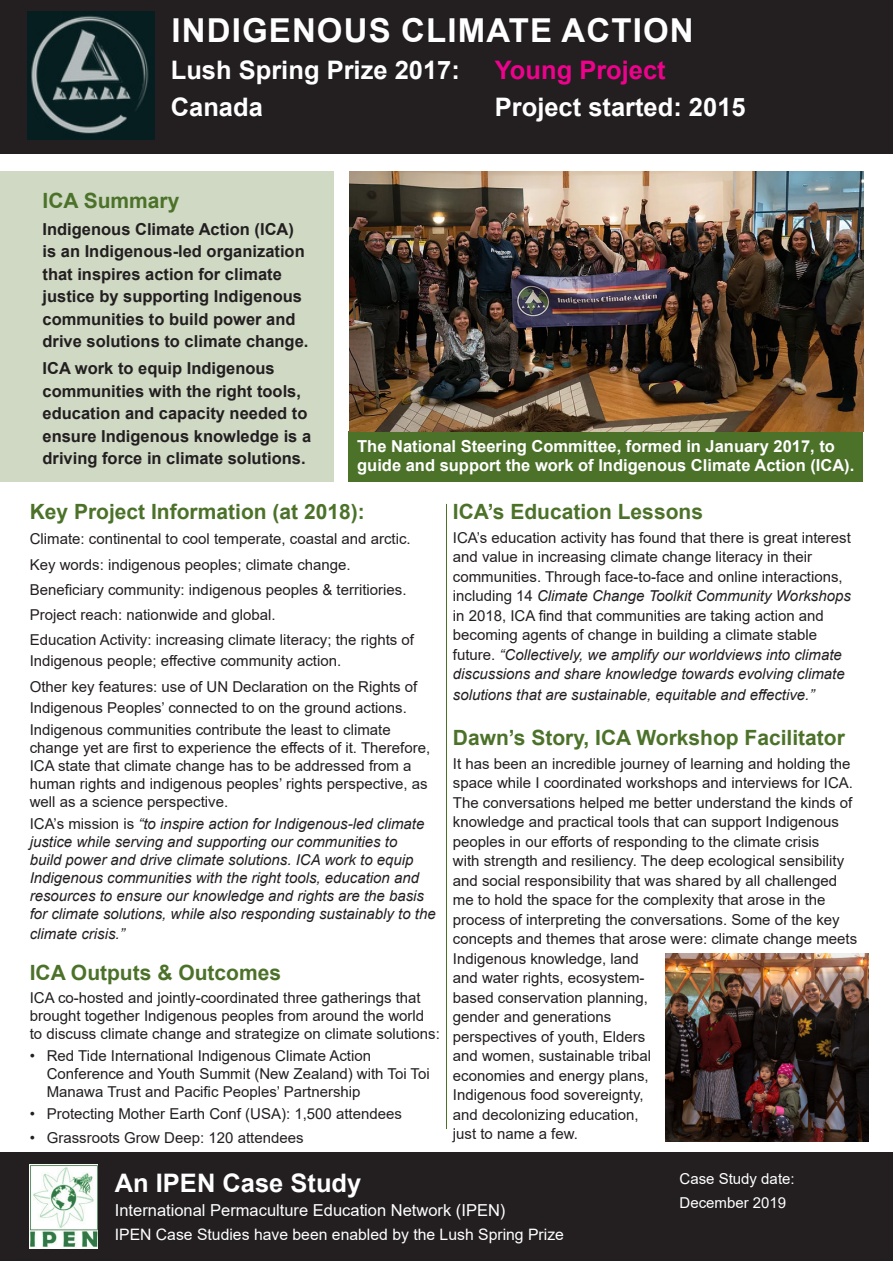
<style>
.page{position:relative;width:893px;height:1263px;background:#fff}
.page>*{position:absolute;margin:0;border:0;box-sizing:border-box;transform-origin:0 0}
.t1{font:700 33px "Arial";letter-spacing:.035em;color:#fff}
.t2{font:700 25.5px "Arial";color:#fff}
.t3{font:700 25.5px "Arial";color:#ed028c}
.t4{font:700 21px "Arial";color:#4c722a}
.project_summary{font:700 16.5px/22.5px "Arial";color:#231f20}
.project_summary-2{font:700 16.5px/19.5px "Arial";color:#fff}
.t5{font:16.5px "Arial";color:#fff}
.t6{font:15.75px "Arial";color:#fff}
.body{font:15px/19.5px "Arial";color:#231f20}
.project_summary-3{font:15px/18px "Arial";color:#231f20}
.project_summary-4{font:italic 15px/18px "Arial";color:#231f20}
.bulleted{font:15px/18px "Arial";color:#231f20}
.body-2{font:italic 15px "Arial";color:#231f20}
.body-3{font:15px "Arial";color:#fff}
.s1{font-style:normal}
.s2{font-style:italic}
</style>
<div class="page">
<div style="left:0;top:0;width:893px;height:153px;background:#231f20"></div>
<div style="left:0;top:1152px;width:893px;height:109px;background:#231f20"></div>
<div style="left:0;top:171px;width:333px;height:311px;background:#cfd9c4"></div>
<div style="left:349px;top:431px;width:514px;height:51px;background:#4c722a"></div>
<img style="left:30px;top:1165px;width:68px;height:83px">
<hr style="left:446px;top:504px;width:1px;height:625px;background:#4c722a">
<img style="left:28px;top:12px;width:127px;height:127px">
<img style="left:349px;top:171px;width:514px;height:260px">
<img style="left:665px;top:953px;width:203px;height:188px">
<p class="t1" style="left:171px;top:7px;width:524px">INDIGENOUS CLIMATE ACTION</p>
<p class="t2" style="left:171px;top:52px;width:291px">Lush Spring Prize 2017:</p>
<p class="t3" style="left:495px;top:52px;width:172px">Young Project</p>
<p class="t2" style="left:171px;top:89px;width:94px">Canada</p>
<p class="t2" style="left:495px;top:89px;width:252px">Project started: 2015</p>
<p class="t4" style="left:43px;top:186px;width:138px">ICA Summary</p>
<p class="project_summary" style="left:43px;top:218px;width:267px">Indigenous Climate Action (ICA) is an Indigenous-led organization that inspires action for climate justice by supporting Indigenous communities to build power and drive solutions to climate change.</p>
<p class="project_summary" style="left:43px;top:357px;width:270px">ICA work to equip Indigenous communities with the right tools, education and capacity needed to ensure Indigenous knowledge is a driving force in climate solutions.</p>
<p class="project_summary-2" style="left:357px;top:436px;width:499px">The National Steering Committee, formed in January 2017, to guide and support the work of Indigenous Climate Action (ICA).</p>
<p class="t4" style="left:30px;top:497px;width:336px">Key Project Information (at 2018):</p>
<p class="body" style="left:30px;top:529px;width:382px">Climate: continental to cool temperate, coastal and arctic.</p>
<p class="body" style="left:30px;top:555px;width:322px">Key words: indigenous peoples; climate change.</p>
<p class="body" style="left:30px;top:580px;width:378px">Beneficiary community: indigenous peoples &amp; territiories.</p>
<p class="body" style="left:30px;top:605px;width:247px">Project reach: nationwide and global.</p>
<p class="body" style="left:30px;top:630px;width:386px;line-height:21px">Education Activity: increasing climate literacy; the rights of<br>Indigenous people; effective community action.</p>
<p class="project_summary-3" style="left:30px;top:676px;width:389px;line-height:21px">Other key features: use of UN Declaration on the Rights of<br>Indigenous Peoples’ connected to on the ground actions.</p>
<p class="project_summary-3" style="left:30px;top:721px;width:402px">Indigenous communities contribute the least to climate change yet are first to experience the effects of it. Therefore, ICA state that climate change has to be addressed from a human rights and indigenous peoples’ rights perspective, as well as a science perspective.</p>
<p class="project_summary-4" style="left:30px;top:815px;width:408px"><span class="s1">ICA’s mission is</span> “to inspire action for Indigenous-led climate justice while serving and supporting our communities to<br>build power and drive climate solutions. ICA work to equip Indigenous communities with the right tools, education and resources to ensure our knowledge and rights are the basis for climate solutions, while also responding sustainably to the</p>
<p class="project_summary-4" style="left:30px;top:925px;width:96px">climate crisis.”</p>
<p class="t4" style="left:30px;top:958px;width:253px">ICA Outputs &amp; Outcomes</p>
<p class="bulleted" style="left:30px;top:988px;width:412px">ICA co-hosted and jointly-coordinated three gatherings that brought together Indigenous peoples from around the world to discuss climate change and strategize on climate solutions:</p>
<p class="body" style="left:47px;top:1046px;width:384px;line-height:18px;text-indent:-17px">• Red Tide International Indigenous Climate Action<br>Conference and Youth Summit (New Zealand) with Toi Toi<br>Manawa Trust and Pacific Peoples’ Partnership</p>
<p class="body" style="left:30px;top:1104px;width:374px">• Protecting Mother Earth Conf (USA): 1,500 attendees</p>
<p class="body" style="left:30px;top:1128px;width:275px">• Grassroots Grow Deep: 120 attendees</p>
<p class="t4" style="left:453px;top:497px;width:252px">ICA’s Education Lessons</p>
<p class="body" style="left:453px;top:528px;width:399px">ICA’s education activity has found that there is great interest and value in increasing climate change literacy in their communities. Through face-to-face and online interactions, including 14 <span class="s2">Climate Change Toolkit Community Workshops </span>in 2018, ICA find that communities are taking action and becoming agents of change in building a climate stable future. <span class="s2">“Collectively, we amplify our worldviews into climate discussions and share knowledge towards evolving climate</span></p>
<p class="body-2" style="left:453px;top:685px;width:363px">solutions that are sustainable, equitable and effective.”</p>
<p class="t4" style="left:453px;top:723px;width:394px">Dawn’s Story, ICA Workshop Facilitator</p>
<p class="body" style="left:453px;top:754px;width:406px">It has been an incredible journey of learning and holding the space while I coordinated workshops and interviews for ICA.<br>The conversations helped me better understand the kinds of knowledge and practical tools that can support Indigenous peoples in our efforts of responding to the climate crisis<br>with strength and resiliency. The deep ecological sensibility and social responsibility that was shared by all challenged me to hold the space for the complexity that arose in the process of interpreting the conversations. Some of the key concepts and themes that arose were: climate change meets Indigenous knowledge, land<br>and water rights, ecosystem-<br>based conservation planning,<br>gender and generations<br>perspectives of youth, Elders<br>and women, sustainable tribal<br>economies and energy plans,<br>Indigenous food sovereignty,<br>and decolonizing education,<br>just to name a few.</p>
<p class="t2" style="left:115px;top:1165px;width:248px">An IPEN Case Study</p>
<p class="t5" style="left:115px;top:1198px;width:392px">International Permaculture Education Network (IPEN)</p>
<p class="t6" style="left:115px;top:1223px;width:451px">IPEN Case Studies have been enabled by the Lush Spring Prize</p>
<p class="body-3" style="left:680px;top:1168px;width:117px">Case Study date:</p>
<p class="body-3" style="left:680px;top:1192px;width:108px">December 2019</p>
</div>
